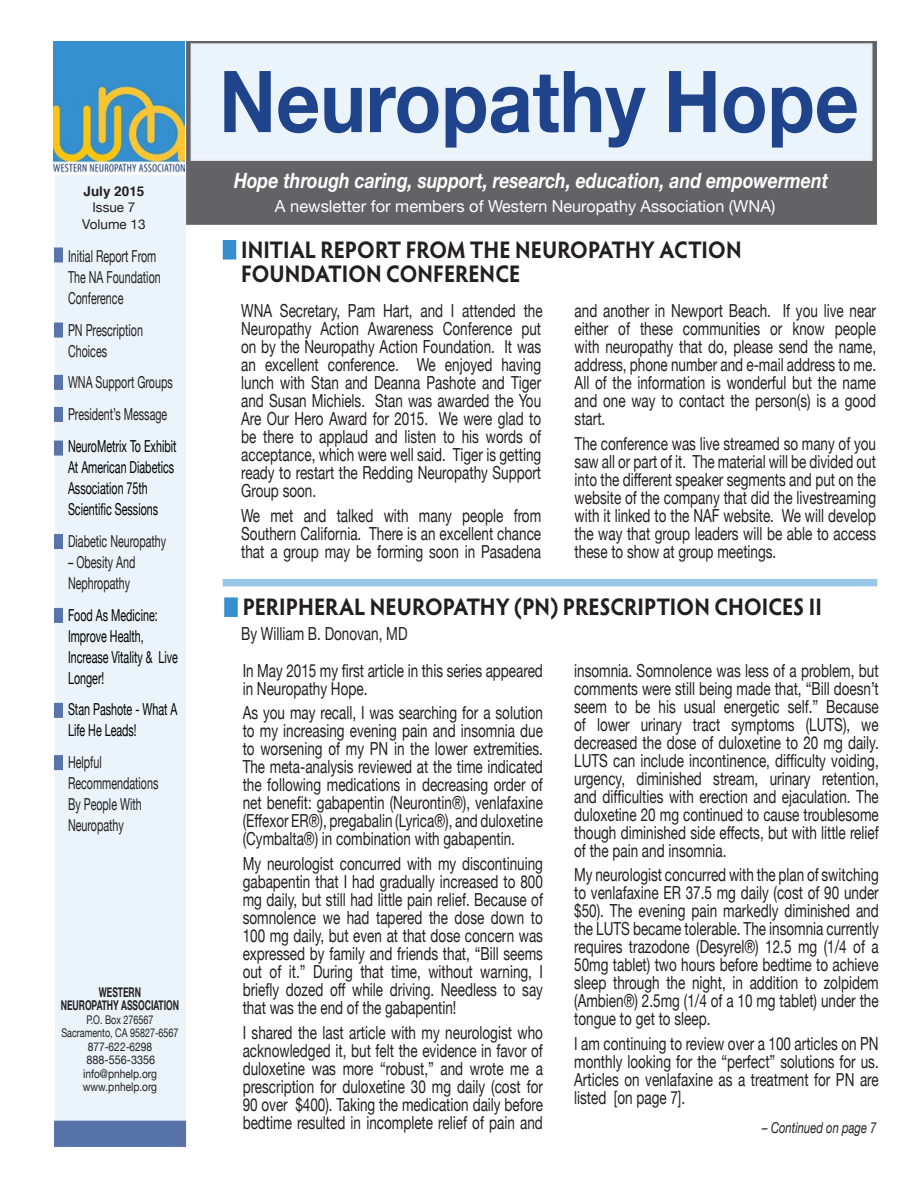
<style>
.page{position:relative;width:918px;height:1188px;background:#fff}
.page>*{position:absolute;margin:0;border:0;box-sizing:border-box;transform-origin:0 0}
.t1{font:700 85.5px "Helvetica Neue";color:#1f448b;scale:.9 1}
.t2{font:700 24px/24px "Hypatia Sans Pro";color:#231f20;scale:.9 1}
.t3{font:italic 700 21px "Helvetica Neue";color:#fff;scale:.84 1}
.t4{font:18px/18px "Helvetica Neue";color:#231f20;text-align:justify;scale:.75 1}
.t5{font:16.5px/21px "Helvetica Neue";color:#231f20;scale:.65 1}
.t6{font:16.5px/21px "Helvetica Neue";color:#000;scale:.65 1}
.t7{font:16.5px "Helvetica Neue";color:#fff}
.t8{font:italic 15px "Helvetica Neue";color:#231f20;scale:.75 1}
.t9{font:700 13.5px/13.5px "Helvetica Neue";color:#231f20;text-align:center;scale:.63 1}
.t10{font:13.5px/16.5px "Helvetica Neue";color:#231f20;text-align:center}
.t11{font:700 13.5px "Helvetica";color:#231f20}
.t12{font:12px/13.5px "Helvetica Neue";color:#231f20;text-align:center;scale:.75 1}
</style>
<div class="page">
<div style="left:55px;top:174px;width:130px;height:971px;background:#ebf4fa"></div>
<div style="left:186px;top:41px;width:691px;height:184px;background:#636366;border:2px solid #636366"></div>
<div style="left:191px;top:43px;width:681px;height:118px;background:#ebf4fa;border:2px solid #e9ecf3"></div>
<div style="left:54px;top:247px;width:9px;height:15px;background:#5773a8"></div>
<div style="left:54px;top:323px;width:9px;height:15px;background:#5773a8"></div>
<div style="left:54px;top:1121px;width:133px;height:26px;background:#5773a8"></div>
<div style="left:54px;top:703px;width:9px;height:15px;background:#5773a8"></div>
<div style="left:54px;top:375px;width:9px;height:15px;background:#5773a8"></div>
<div style="left:54px;top:755px;width:9px;height:15px;background:#5773a8"></div>
<div style="left:54px;top:534px;width:9px;height:15px;background:#5773a8"></div>
<div style="left:54px;top:407px;width:9px;height:15px;background:#5773a8"></div>
<div style="left:223px;top:240px;width:13px;height:20px;background:#338fce"></div>
<div style="left:54px;top:608px;width:9px;height:15px;background:#5773a8"></div>
<div style="left:54px;top:441px;width:9px;height:15px;background:#5773a8"></div>
<div style="left:223px;top:579px;width:655px;height:7px;background:#99c7e7"></div>
<img style="left:53px;top:41px;width:132px;height:132px">
<div style="left:224px;top:597px;width:14px;height:20px;background:#338fce;border:2px solid #338fce"></div>
<p class="t11" style="left:84px;top:180px;width:62px">July 2015</p>
<p class="t10" style="left:82px;top:199px;width:65px">Issue 7<br>Volume 13</p>
<p class="t5" style="left:68px;top:245px;width:144px">Initial Report From<br>The NA Foundation<br>Conference</p>
<p class="t5" style="left:68px;top:319px;width:117px">PN Prescription<br>Choices</p>
<p class="t5" style="left:68px;top:366px;width:163px;line-height:31.8px">WNA Support Groups<br>President’s Message</p>
<p class="t6" style="left:68px;top:435px;width:169px">NeuroMetrix To Exhibit<br>At American Diabetics<br>Association 75th<br>Scientific Sessions</p>
<p class="t5" style="left:68px;top:530px;width:152px">Diabetic Neuropathy</p>
<p class="t5" style="left:68px;top:551px;width:105px">– Obesity And<br>Nephropathy</p>
<p class="t6" style="left:68px;top:604px;width:171px">Food As Medicine:<br>Improve Health,<br>Increase Vitality &amp; Live<br>Longer!</p>
<p class="t6" style="left:68px;top:699px;width:170px">Stan Pashote - What A<br>Life He Leads!</p>
<p class="t5" style="left:68px;top:752px;width:141px">Helpful<br>Recommendations<br>By People With<br>Neuropathy</p>
<p class="t9" style="left:61px;top:985px;width:190px">WESTERN<br>NEUROPATHY ASSOCIATION</p>
<p class="t12" style="left:61px;top:1012px;width:158px">P.O. Box 276567<br>Sacramento, CA 95827-6567<br>877-622-6298<br>888-556-3356 info@pnhelp.org www.pnhelp.org</p>
<h1 class="t1" style="left:219px;top:49px;width:713px">Neuropathy Hope</h1>
<p class="t3" style="left:234px;top:168px;width:709px">Hope through caring, support, research, education, and empowerment</p>
<p class="t7" style="left:275px;top:196px;width:502px">A newsletter for members of Western Neuropathy Association (WNA)</p>
<h2 class="t2" style="left:241px;top:236px;width:557px">INITIAL REPORT FROM THE NEUROPATHY ACTION<br>FOUNDATION CONFERENCE</h2>
<p class="t4" style="left:241px;top:302px;width:404px">WNA Secretary, Pam Hart, and I attended the Neuropathy Action Awareness Conference put on by the Neuropathy Action Foundation. It was an excellent conference. We enjoyed having lunch with Stan and Deanna Pashote and Tiger and Susan Michiels. Stan was awarded the You Are Our Hero Award for 2015. We were glad to be there to applaud and listen to his words of acceptance, which were well said. Tiger is getting ready to restart the Redding Neuropathy Support Group soon.</p>
<p class="t4" style="left:241px;top:506px;width:402px">We met and talked with many people from Southern California. There is an excellent chance that a group may be forming soon in Pasadena</p>
<p class="t4" style="left:575px;top:302px;width:404px">and another in Newport Beach. If you live near either of these communities or know people with neuropathy that do, please send the name, address, phone number and e-mail address to me.<br>All of the information is wonderful but the name and one way to contact the person(s) is a good start.</p>
<p class="t4" style="left:575px;top:434px;width:404px">The conference was live streamed so many of you saw all or part of it. The material will be divided out into the different speaker segments and put on the website of the company that did the livestreaming with it linked to the NAF website. We will develop the way that group leaders will be able to access these to show at group meetings.</p>
<h2 class="t2" style="left:243px;top:594px;width:645px">PERIPHERAL NEUROPATHY (PN) PRESCRIPTION CHOICES II</h2>
<p class="t4" style="left:241px;top:625px;width:223px">By William B. Donovan, MD</p>
<p class="t4" style="left:243px;top:661px;width:402px">In May 2015 my first article in this series appeared in Neuropathy Hope.</p>
<p class="t4" style="left:243px;top:704px;width:402px">As you may recall, I was searching for a solution to my increasing evening pain and insomnia due to worsening of my PN in the lower extremities.<br>The meta-analysis reviewed at the time indicated the following medications in decreasing order of net benefit: gabapentin (Neurontin®), venlafaxine (Effexor ER®), pregabalin (Lyrica®), and duloxetine (Cymbalta®) in combination with gabapentin.</p>
<p class="t4" style="left:243px;top:854px;width:402px">My neurologist concurred with my discontinuing gabapentin that I had gradually increased to 800 mg daily, but still had little pain relief. Because of somnolence we had tapered the dose down to 100 mg daily, but even at that dose concern was expressed by family and friends that, “Bill seems out of it.” During that time, without warning, I briefly dozed off while driving. Needless to say that was the end of the gabapentin!</p>
<p class="t4" style="left:243px;top:1023px;width:402px">I shared the last article with my neurologist who acknowledged it, but felt the evidence in favor of duloxetine was more “robust,” and wrote me a prescription for duloxetine 30 mg daily (cost for 90 over $400). Taking the medication daily before bedtime resulted in incomplete relief of pain and</p>
<p class="t4" style="left:574px;top:661px;width:408px">insomnia. Somnolence was less of a problem, but comments were still being made that, “Bill doesn’t seem to be his usual energetic self.” Because of lower urinary tract symptoms (LUTS), we decreased the dose of duloxetine to 20 mg daily.<br>LUTS can include incontinence, difficulty voiding, urgency, diminished stream, urinary retention, and difficulties with erection and ejaculation. The duloxetine 20 mg continued to cause troublesome though diminished side effects, but with little relief of the pain and insomnia.</p>
<p class="t4" style="left:574px;top:866px;width:408px">My neurologist concurred with the plan of switching to venlafaxine ER 37.5 mg daily (cost of 90 under $50). The evening pain markedly diminished and the LUTS became tolerable. The insomnia currently requires trazodone (Desyrel®) 12.5 mg (1/4 of a 50mg tablet) two hours before bedtime to achieve sleep through the night, in addition to zolpidem (Ambien®) 2.5mg (1/4 of a 10 mg tablet) under the tongue to get to sleep.</p>
<p class="t4" style="left:574px;top:1034px;width:408px">I am continuing to review over a 100 articles on PN monthly looking for the “perfect” solutions for us.<br>Articles on venlafaxine as a treatment for PN are listed [on page 7].</p>
<p class="t8" style="left:762px;top:1118px;width:154px">– Continued on page 7</p>
</div>
